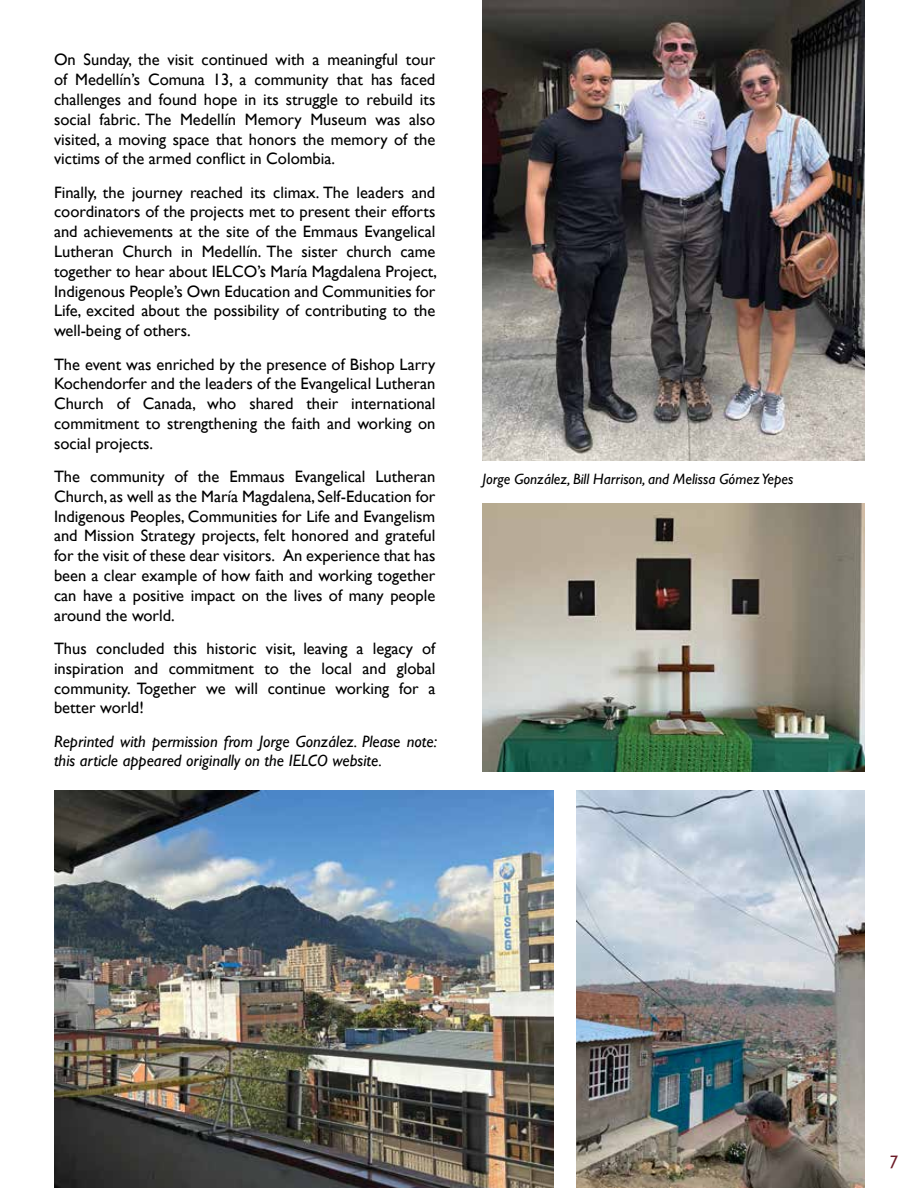
<style>
.page{position:relative;width:918px;height:1188px;background:#fff}
.page>*{position:absolute;margin:0;border:0;box-sizing:border-box;transform-origin:0 0}
.t1{font:italic 18px "Gill Sans";color:#6c1b28}
.t2{font:16.5px/19.8px "Gill Sans";color:#000;text-align:justify}
.t3{font:italic 16.5px/19.8px "Gill Sans";color:#000}
.t4{font:italic 15px "Gill Sans";color:#000}
</style>
<div class="page">
<img style="left:482px;top:0;width:382px;height:460px">
<img style="left:54px;top:791px;width:500px;height:397px">
<img style="left:577px;top:791px;width:288px;height:397px">
<img style="left:483px;top:504px;width:382px;height:267px">
<p class="t2" style="left:54px;top:50px;width:383px">On Sunday, the visit continued with a meaningful tour of Medellín’s Comuna 13, a community that has faced challenges and found hope in its struggle to rebuild its social fabric. The Medellín Memory Museum was also visited, a moving space that honors the memory of the victims of the armed conflict in Colombia.</p>
<p class="t2" style="left:54px;top:182px;width:385px">Finally, the journey reached its climax. The leaders and coordinators of the projects met to present their efforts and achievements at the site of the Emmaus Evangelical Lutheran Church in Medellín. The sister church came together to hear about IELCO’s María Magdalena Project, Indigenous People’s Own Education and Communities for Life, excited about the possibility of contributing to the well-being of others.</p>
<p class="t2" style="left:54px;top:354px;width:383px">The event was enriched by the presence of Bishop Larry Kochendorfer and the leaders of the Evangelical Lutheran Church of Canada, who shared their international commitment to strengthening the faith and working on social projects.</p>
<p class="t2" style="left:54px;top:466px;width:383px">The community of the Emmaus Evangelical Lutheran Church, as well as the María Magdalena, Self-Education for Indigenous Peoples, Communities for Life and Evangelism and Mission Strategy projects, felt honored and grateful for the visit of these dear visitors. An experience that has been a clear example of how faith and working together can have a positive impact on the lives of many people around the world.</p>
<p class="t2" style="left:54px;top:638px;width:383px">Thus concluded this historic visit, leaving a legacy of inspiration and commitment to the local and global community. Together we will continue working for a better world!</p>
<p class="t3" style="left:54px;top:731px;width:385px">Reprinted with permission from Jorge González. Please note: this article appeared originally on the IELCO website.</p>
<p class="t4" style="left:482px;top:470px;width:312px">Jorge González, Bill Harrison, and Melissa Gómez Yepes</p>
<p class="t1" style="left:888px;top:1151px;width:11px">7</p>
</div>
